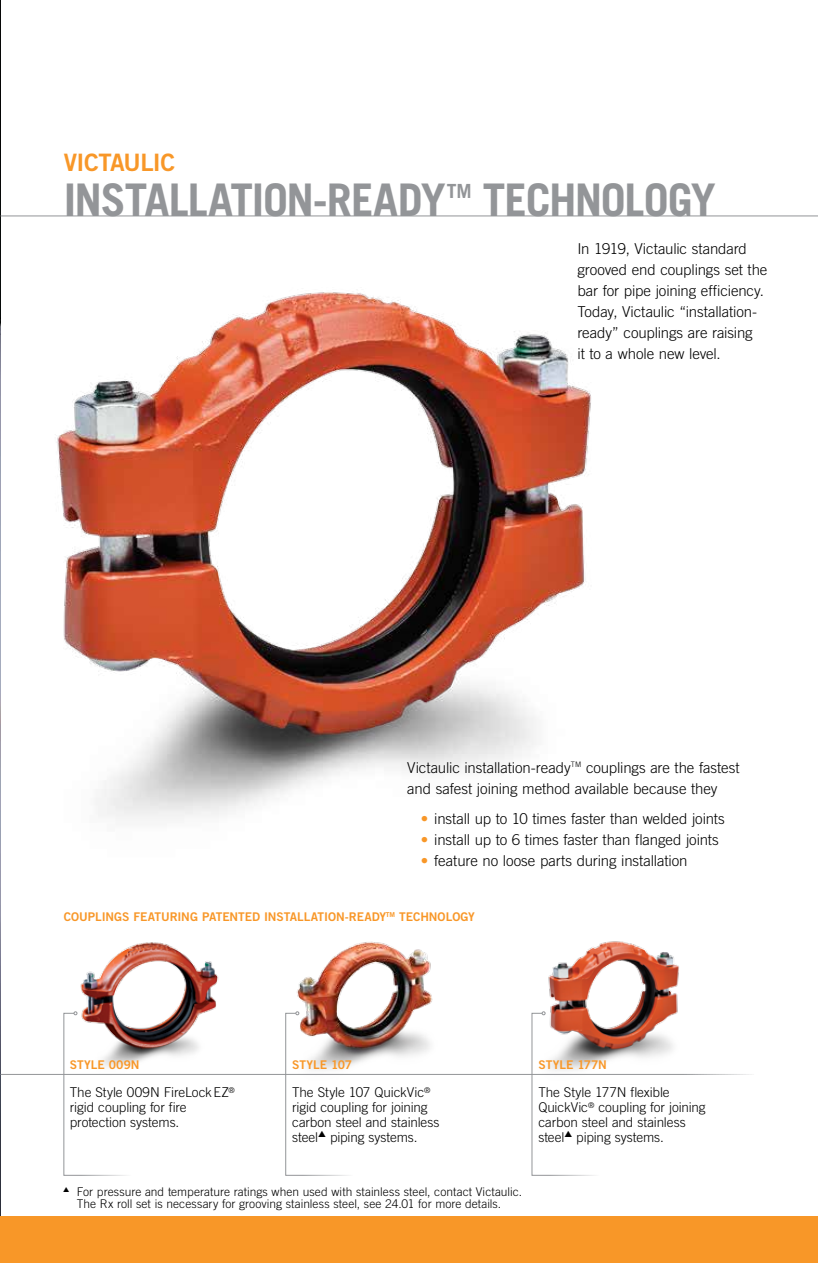
<style>
.page{position:relative;width:818px;height:1263px;background:#fff}
.page>*{position:absolute;margin:0;border:0;box-sizing:border-box;transform-origin:0 0}
.t1{font:700 45px "Trade Gothic LT Std";letter-spacing:-.03em;color:#939598}
.t2{font:24px "Trade Gothic LT Std Bd 2";letter-spacing:-.025em;color:#f89728}
.t3{font:700 19.5px "Trade Gothic LT Std";color:#939598}
.t4{font:300 15px/21px "Trade Gothic LT Std";letter-spacing:-.005em;color:#000}
.t5{font:300 13.5px/15px "Trade Gothic LT Std";letter-spacing:-.005em;color:#000}
.t6{font:300 12px/12.8px "Trade Gothic LT Std";letter-spacing:.005em;color:#000}
.t7{font:12px "Trade Gothic LT Std Bd 2";letter-spacing:-.005em;color:#f89728}
.s1{color:#f89728}
</style>
<div class="page">
<img style="left:0;top:883px;width:1px;height:30px">
<svg style="left:0;top:913px;width:1px;height:303px"></svg>
<hr style="left:0;top:0;width:1px;height:378px;background:#060707">
<img style="left:0;top:292px;width:591px;height:591px">
<img style="left:80px;top:942px;width:139px;height:122px">
<img style="left:297px;top:941px;width:136px;height:123px">
<img style="left:548px;top:941px;width:131px;height:122px">
<hr style="left:1px;top:1074px;width:752px;height:1px;background:#939598">
<hr style="left:1px;top:216px;width:816px;height:1px;background:#939598">
<svg style="left:63px;top:1011px;width:69px;height:165px"></svg>
<svg style="left:285px;top:1011px;width:69px;height:165px"></svg>
<svg style="left:531px;top:1011px;width:69px;height:165px"></svg>
<div style="left:0;top:1216px;width:817px;height:47px;background:#f89728"></div>
<h2 class="t2" style="left:64px;top:147px;width:113px">VICTAULIC</h2>
<h1 class="t1" style="left:64px;top:172px;width:383px">INSTALLATION-READY</h1>
<h3 class="t3" style="left:446px;top:179px;width:26px">TM</h3>
<h1 class="t1" style="left:482px;top:172px;width:234px">TECHNOLOGY</h1>
<p class="t4" style="left:577px;top:238px;width:191px">In 1919, Victaulic standard grooved end couplings set the bar for pipe joining efficiency.<br>Today, Victaulic “installation&shy;ready” couplings are raising<br>it to a whole new level.</p>
<p class="t4" style="left:407px;top:757px;width:334px">Victaulic installation-ready<sup>TM</sup> couplings are the fastest and safest joining method available because they</p>
<p class="t4" style="left:420px;top:808px;width:305px"><span class="s1">•</span> install up to 10 times faster than welded joints</p>
<p class="t4" style="left:420px;top:829px;width:299px"><span class="s1">•</span> install up to 6 times faster than flanged joints</p>
<p class="t4" style="left:420px;top:850px;width:268px"><span class="s1">•</span> feature no loose parts during installation</p>
<p class="t7" style="left:64px;top:909px;width:412px">COUPLINGS FEATURING PATENTED INSTALLATION-READY<sup>TM</sup> TECHNOLOGY</p>
<p class="t7" style="left:70px;top:1057px;width:71px">STYLE 009N</p>
<p class="t7" style="left:292px;top:1057px;width:62px">STYLE 107</p>
<p class="t7" style="left:538px;top:1057px;width:70px">STYLE 177N</p>
<p class="t5" style="left:70px;top:1085px;width:166px">The Style 009N FireLockEZ<sup>® </sup>rigid coupling for fire protection systems.</p>
<p class="t5" style="left:292px;top:1085px;width:149px">The Style 107 QuickVic<sup>® </sup>rigid coupling for joining carbon steel and stainless steel▲ piping systems.</p>
<p class="t5" style="left:538px;top:1085px;width:169px">The Style 177N flexible<br>QuickVic<sup>®</sup> coupling for joining carbon steel and stainless steel▲ piping systems.</p>
<p class="t6" style="left:77px;top:1185px;width:446px;text-indent:-14px">▲ For pressure and temperature ratings when used with stainless steel, contact Victaulic.<br>The Rx roll set is necessary for grooving stainless steel, see 24.01 for more details.</p>
</div>
